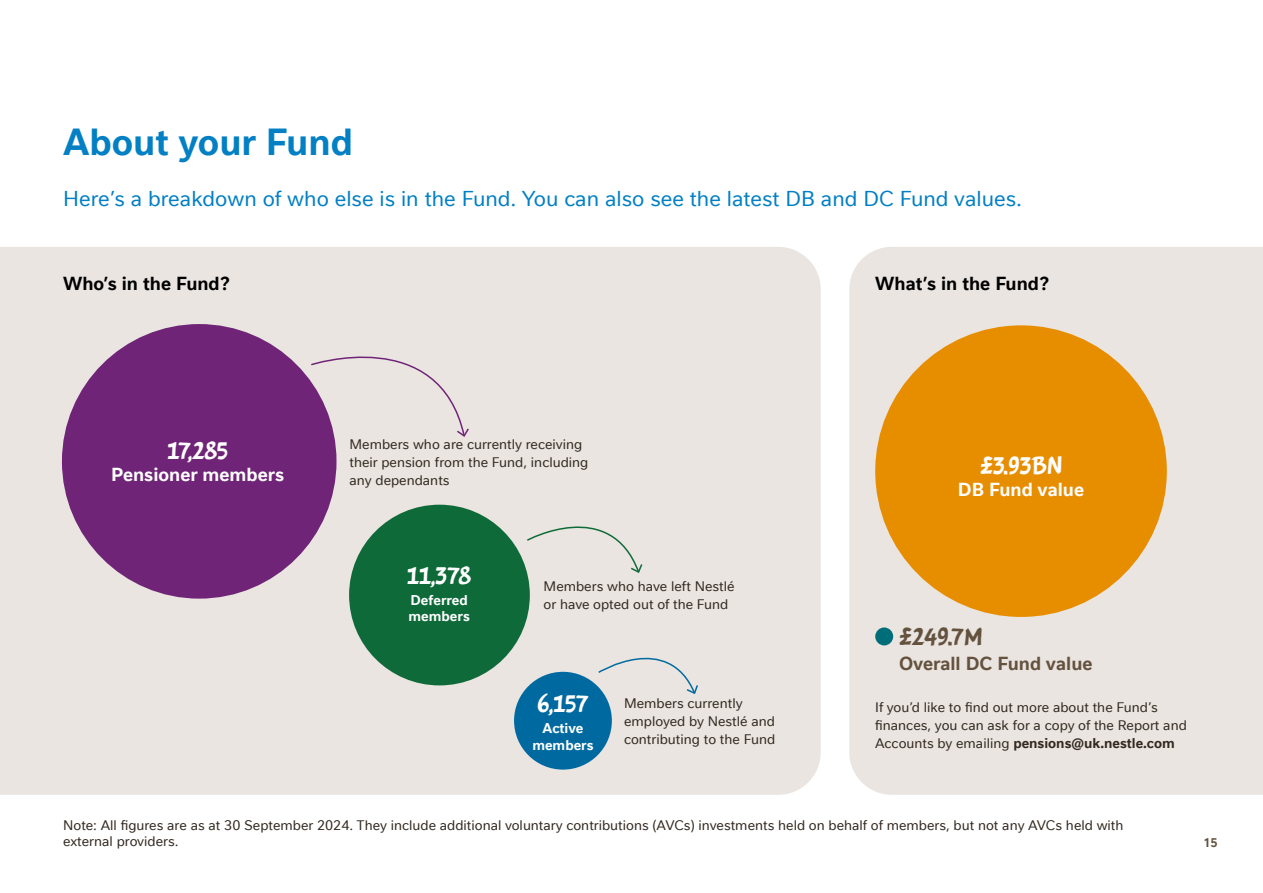
<style>
.page{position:relative;width:1263px;height:893px;background:#fff}
.page>*{position:absolute;margin:0;border:0;box-sizing:border-box;transform-origin:0 0}
.t1{font:700 36px "Nestle Text TF";color:#0380c4}
.t2{font:26.7px "Nestle Brush";color:#fff}
.t3{font:26.7px "Nestle Brush";color:#64523e}
.t4{font:21px "Nestle Text TF";color:#0380c4}
.t5{font:700 18px "Nestle Text TF";color:#000}
.t6{font:700 18px "Nestle Text TF";color:#fff}
.t7{font:700 18px "Nestle Text TF";color:#64523e}
.t8{font:13.5px/18px "Nestle Text TF";color:#322920}
.t9{font:700 13.5px/16.5px "Nestle Text TF";color:#fff;text-align:center}
.t10{font:700 12px "Nestle Text TF";color:#64523e}
.s1{font-weight:700}
</style>
<div class="page">
<div style="left:849px;top:247px;width:414px;height:548px;background:#eae5e1"></div>
<div style="left:875px;top:325px;width:292px;height:292px;background:#e78d00;border-radius:50%"></div>
<div style="left:875px;top:627px;width:18px;height:18px;background:#006e79;border-radius:50%"></div>
<div style="left:0;top:247px;width:821px;height:548px;background:#eae5e1"></div>
<div style="left:514px;top:672px;width:98px;height:98px;background:#006aa0;border-radius:50%"></div>
<div style="left:349px;top:505px;width:181px;height:180px;background:#0e6a39;border-radius:50%"></div>
<div style="left:62px;top:324px;width:274px;height:275px;background:#702477;border-radius:50%"></div>
<svg style="left:310px;top:323px;width:160px;height:115px;background:#e1d7d9"></svg>
<div style="left:526px;top:495px;width:118px;height:79px;background:#eae5e1"></div>
<div style="left:597px;top:630px;width:102px;height:65px;background:#eae5e1"></div>
<h1 class="t1" style="left:63px;top:116px;width:292px">About your Fund</h1>
<h3 class="t4" style="left:63px;top:184px;width:960px">Here’s a breakdown of who else is in the Fund. You can also see the latest DB and DC Fund values.</h3>
<h3 class="t5" style="left:63px;top:270px;width:168px">Who’s in the Fund?</h3>
<h3 class="t5" style="left:875px;top:270px;width:175px">What’s in the Fund?</h3>
<h2 class="t2" style="left:167px;top:433px;width:62px">17,285</h2>
<h3 class="t6" style="left:111px;top:461px;width:174px">Pensioner members</h3>
<p class="t8" style="left:350px;top:434px;width:240px">Members who are currently receiving their pension from the Fund, including any dependants</p>
<h2 class="t2" style="left:980px;top:447px;width:84px">£3.93BN</h2>
<h3 class="t6" style="left:958px;top:476px;width:128px">DB Fund value</h3>
<h2 class="t2" style="left:407px;top:557px;width:66px">11,378</h2>
<p class="t9" style="left:409px;top:591px;width:63px;text-align:left">Deferred members</p>
<p class="t8" style="left:544px;top:577px;width:192px">Members who have left Nestlé or have opted out of the Fund</p>
<h2 class="t2" style="left:537px;top:686px;width:53px">6,157</h2>
<p class="t9" style="left:532px;top:719px;width:63px">Active members</p>
<p class="t8" style="left:624px;top:693px;width:153px">Members currently employed by Nestlé and contributing to the Fund</p>
<h2 class="t3" style="left:899px;top:619px;width:85px">£249.7m</h2>
<h3 class="t7" style="left:899px;top:651px;width:195px">Overall DC Fund value</h3>
<p class="t8" style="left:875px;top:697px;width:313px">If you’d like to find out more about the Fund’s finances, you can ask for a copy of the Report and<br>Accounts by emailing <span class="s1">pensions@uk.nestle.com</span></p>
<p class="t8" style="left:63px;top:816px;width:1062px;line-height:16.5px">Note: All figures are as at 30 September 2024. They include additional voluntary contributions (AVCs) investments held on behalf of members, but not any AVCs held with external providers.</p>
<p class="t10" style="left:1203px;top:834px;width:16px">15</p>
</div>
